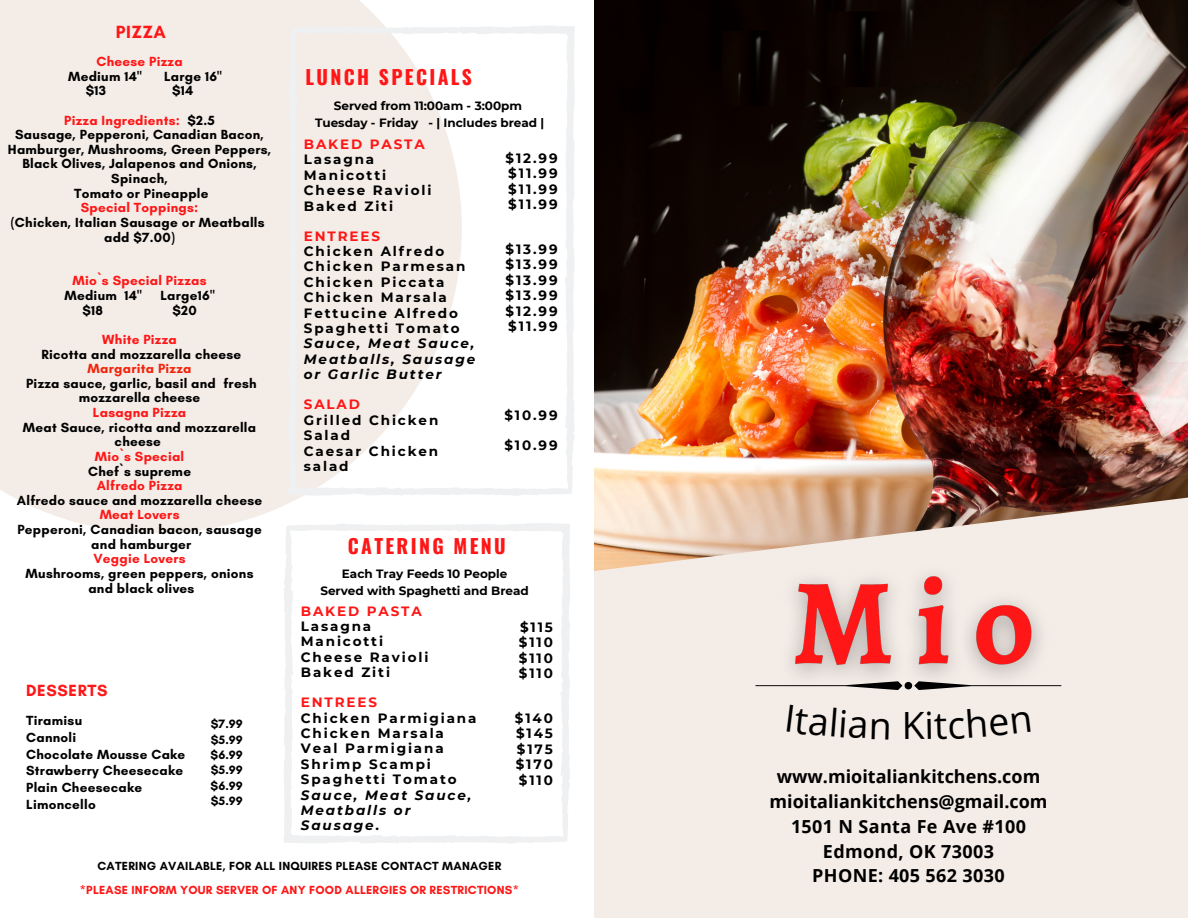
<style>
.page{position:relative;width:1188px;height:918px;background:#fff}
.page>*{position:absolute;margin:0;border:0;box-sizing:border-box;transform-origin:0 0}
.t1{font:37.5px "Open Sans";color:#000}
.t2{font:700 19.65px "Oswald";letter-spacing:.12em;color:#ff1616}
.t3{font:700 18px/24.8px "Open Sans";color:#000;text-align:center}
.t4{font:700 18px "Glacial Indifference";letter-spacing:.04em;color:#ff1616}
.t5{font:700 16.5px "Glacial Indifference";letter-spacing:.04em;color:#ff1616}
.t6{font:700 13.5px/14.7px "Glacial Indifference";letter-spacing:.02em;color:#000;text-align:center}
.t7{font:700 13.5px/15.5px "Montserrat";letter-spacing:.14em;color:#000}
.t8{font:700 13.5px/29.2px "Glacial Indifference";letter-spacing:.02em;color:#ff1616}
.t9{font:italic 700 13.5px/15.5px "Montserrat";letter-spacing:.14em;color:#000;text-align:justify}
.t10{font:700 13.5px "Montserrat";letter-spacing:.14em;color:#ff1616}
.t11{font:700 13.5px "Glacial Indifference";letter-spacing:.02em;color:#f1240b}
.t12{font:700 12.3px/15.5px "Glacial Indifference";color:#000;text-align:justify}
.t13{font:700 12px/17px "Montserrat";color:#000;text-align:center}
.t14{font:700 12px "Glacial Indifference";letter-spacing:.02em;color:#ff1616}
.t15{font:700 12px "Glacial Indifference";letter-spacing:.02em;color:#000}
.s1{color:#000}
.s2{font-style:normal}
</style>
<div class="page">
<div style="left:0;top:0;width:385px;height:533px;background:#f4ece7"></div>
<img style="left:594px;top:0;width:594px;height:496px">
<svg style="left:594px;top:496px;width:594px;height:422px;background:#f0e5de"></svg>
<svg style="left:755px;top:681px;width:7px;height:9px"></svg>
<svg style="left:288px;top:26px;width:287px;height:470px"></svg>
<img style="left:762px;top:514px;width:303px;height:225px">
<svg style="left:283px;top:523px;width:287px;height:321px"></svg>
<div style="left:787px;top:705px;width:79px;height:34px;background:#f4ece7"></div>
<svg style="left:872px;top:718px;width:17px;height:21px"></svg>
<div style="left:927px;top:707px;width:104px;height:32px;background:#f4ece7"></div>
<h3 class="t4" style="left:116px;top:21px;width:52px">PIZZA</h3>
<p class="t8" style="left:96px;top:47px;width:88px">Cheese Pizza</p>
<p class="t6" style="left:68px;top:69px;width:75px">Medium 14"</p>
<p class="t6" style="left:164px;top:69px;width:59px">Large 16"</p>
<p class="t6" style="left:86px;top:83px;width:22px">$13</p>
<p class="t8" style="left:64px;top:76px;width:152px;text-indent:108px"><span class="s1">$14<br></span>Pizza Ingredients: <span class="s1">$2.5</span></p>
<p class="t6" style="left:8px;top:127px;width:265px">Sausage, Pepperoni, Canadian Bacon,<br>Hamburger, Mushrooms, Green Peppers,<br>Black Olives, Jalapenos and Onions,<br>Spinach,<br>Tomato or Pineapple</p>
<p class="t8" style="left:81px;top:193px;width:119px">Special Toppings:</p>
<p class="t6" style="left:11px;top:215px;width:255px">(Chicken, Italian Sausage or Meatballs add $7.00)</p>
<p class="t8" style="left:73px;top:266px;width:135px">Mio`s Special Pizzas</p>
<p class="t6" style="left:64px;top:288px;width:79px">Medium 14"</p>
<p class="t6" style="left:160px;top:288px;width:56px">Large16"</p>
<p class="t6" style="left:82px;top:303px;width:22px">$18</p>
<p class="t6" style="left:172px;top:303px;width:26px">$20</p>
<p class="t8" style="left:102px;top:325px;width:76px">White Pizza</p>
<p class="t6" style="left:41px;top:346px;width:201px">Ricotta and mozzarella cheese</p>
<p class="t11" style="left:88px;top:360px;width:105px">Margarita Pizza</p>
<p class="t6" style="left:26px;top:376px;width:232px">Pizza sauce, garlic, basil and fresh mozzarella cheese</p>
<p class="t8" style="left:93px;top:398px;width:95px">Lasagna Pizza</p>
<p class="t6" style="left:23px;top:420px;width:235px">Meat Sauce, ricotta and mozzarella cheese</p>
<p class="t8" style="left:95px;top:442px;width:91px">Mio`s Special</p>
<p class="t6" style="left:88px;top:463px;width:104px">Chef`s supreme</p>
<p class="t8" style="left:97px;top:471px;width:87px">Alfredo Pizza</p>
<p class="t6" style="left:17px;top:493px;width:247px">Alfredo sauce and mozzarella cheese</p>
<p class="t8" style="left:100px;top:500px;width:81px">Meat Lovers</p>
<p class="t6" style="left:17px;top:522px;width:246px">Pepperoni, Canadian bacon, sausage and hamburger</p>
<p class="t8" style="left:93px;top:544px;width:94px">Veggie Lovers</p>
<p class="t6" style="left:26px;top:566px;width:229px">Mushrooms, green peppers, onions and black olives</p>
<p class="t5" style="left:26px;top:680px;width:83px">DESSERTS</p>
<p class="t6" style="left:26px;top:712px;width:161px;line-height:16.8px;text-align:left">Tiramisu<br>Cannoli<br>Chocolate Mousse Cake<br>Strawberry Cheesecake<br>Plain Cheesecake<br>Limoncello</p>
<p class="t12" style="left:211px;top:716px;width:34px">$7.99 $5.99 $6.99 $5.99 $6.99 $5.99</p>
<h2 class="t2" style="left:305px;top:62px;width:168px">LUNCH SPECIALS</h2>
<p class="t13" style="left:315px;top:97px;width:231px">Served from 11:00am - 3:00pm<br>Tuesday - Friday - | Includes bread |</p>
<p class="t10" style="left:304px;top:136px;width:123px">BAKED PASTA</p>
<p class="t7" style="left:304px;top:152px;width:129px">Lasagna<br>Manicotti<br>Cheese Ravioli<br>Baked Ziti</p>
<p class="t10" style="left:304px;top:227px;width:78px">ENTREES</p>
<p class="t7" style="left:304px;top:243px;width:163px">Chicken Alfredo<br>Chicken Parmesan<br>Chicken Piccata<br>Chicken Marsala<br>Fettucine Alfredo<br>Spaghetti Tomato</p>
<p class="t9" style="left:304px;top:336px;width:173px">Sauce, Meat Sauce, Meatballs, Sausage or Garlic Butter</p>
<p class="t10" style="left:304px;top:396px;width:58px">SALAD</p>
<p class="t7" style="left:304px;top:412px;width:136px">Grilled Chicken<br>Salad<br>Caesar Chicken salad</p>
<p class="t7" style="left:506px;top:150px;width:54px;text-align:justify">$12.99 $11.99 $11.99 $11.99</p>
<p class="t7" style="left:506px;top:241px;width:54px;text-align:justify">$13.99 $13.99 $13.99 $13.99 $12.99 $11.99</p>
<p class="t7" style="left:504px;top:407px;width:55px">$10.99</p>
<p class="t7" style="left:504px;top:437px;width:55px">$10.99</p>
<h2 class="t2" style="left:348px;top:531px;width:160px">CATERING MENU</h2>
<p class="t13" style="left:320px;top:565px;width:210px">Each Tray Feeds 10 People<br>Served with Spaghetti and Bread</p>
<p class="t10" style="left:301px;top:602px;width:123px">BAKED PASTA</p>
<p class="t7" style="left:301px;top:618px;width:129px">Lasagna<br>Manicotti<br>Cheese Ravioli<br>Baked Ziti</p>
<p class="t10" style="left:301px;top:694px;width:78px">ENTREES</p>
<p class="t7" style="left:301px;top:710px;width:177px">Chicken Parmigiana<br>Chicken Marsala<br>Veal Parmigiana<br>Shrimp Scampi<br>Spaghetti Tomato</p>
<p class="t9" style="left:301px;top:787px;width:172px;text-align:left">Sauce, Meat Sauce,<br>Meatballs or<br>Sausage<span class="s2">.</span></p>
<p class="t7" style="left:519px;top:619px;width:36px;text-align:justify">$115 $110 $110 $110</p>
<p class="t7" style="left:515px;top:710px;width:40px;text-align:justify">$140 $145 $175 $170 $110</p>
<p class="t15" style="left:97px;top:859px;width:405px">CATERING AVAILABLE, FOR ALL INQUIRES PLEASE CONTACT MANAGER</p>
<p class="t14" style="left:80px;top:883px;width:440px">*PLEASE INFORM YOUR SERVER OF ANY FOOD ALLERGIES OR RESTRICTIONS*</p>
<h1 class="t1" style="left:902px;top:699px;width:24px">K</h1>
<h3 class="t3" style="left:770px;top:764px;width:280px">www.mioitaliankitchens.com mioitaliankitchens@gmail.com<br>1501 N Santa Fe Ave #100<br>Edmond, OK 73003<br>PHONE: 405 562 3030</h3>
</div>
